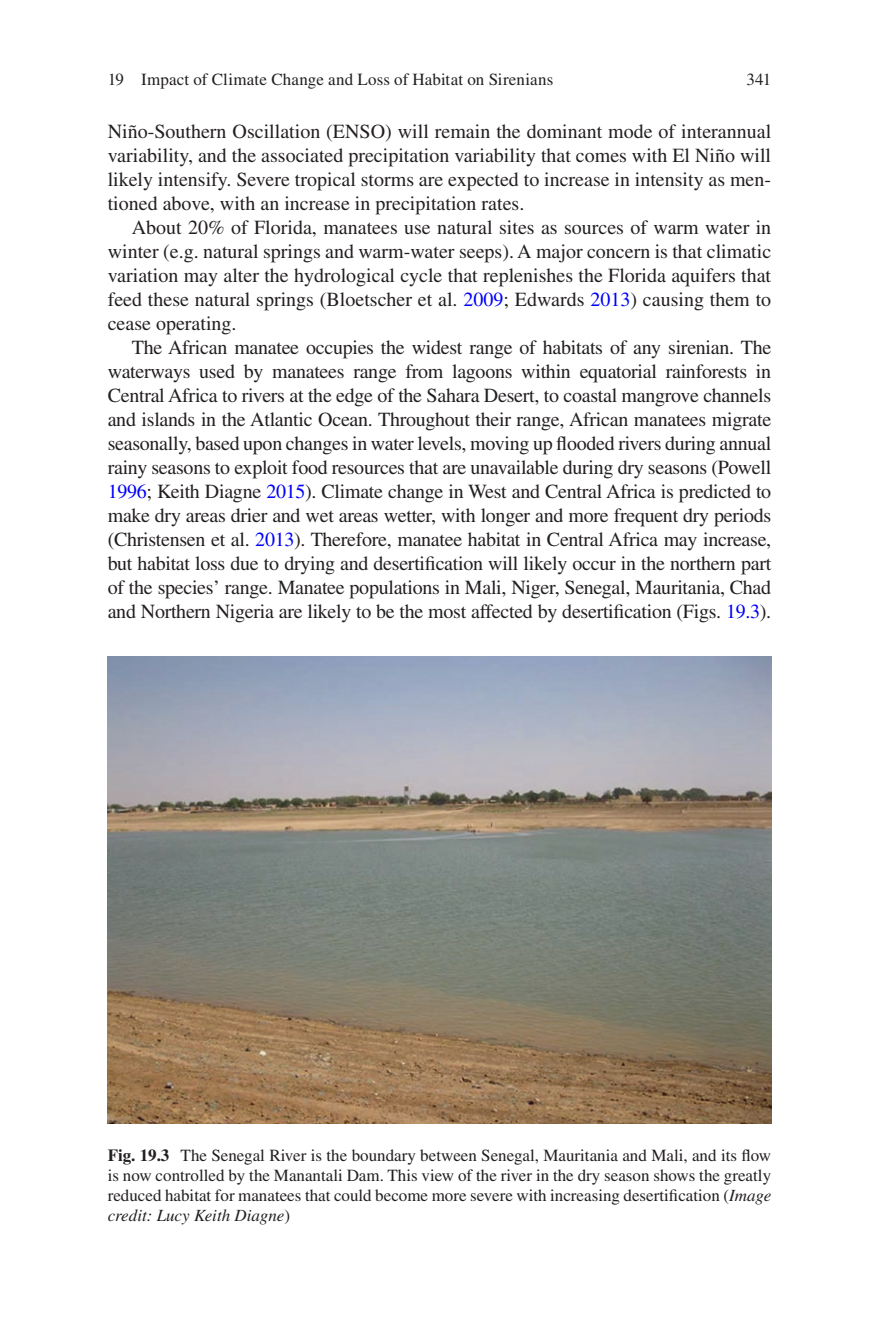
<style>
.page{position:relative;width:879px;height:1333px;background:#fff}
.page>*{position:absolute;margin:0;border:0;box-sizing:border-box;transform-origin:0 0}
.t1{font:20px/24px "Ktbgnb Times LT Std";color:#231f20;text-align:justify}
.t2{font:17px/20px "Ktbgnb Times LT Std";color:#231f20;text-align:justify}
.t3{font:italic 17px "Tpsqqc Times LT Std";color:#231f20}
.s1{color:#0000fa}
.s2{font-family:"Qtrycl Times LT Std";font-weight:700}
.s3{font-family:"Tpsqqc Times LT Std";font-style:italic}
.s4{font-family:"Ktbgnb Times LT Std";font-style:normal}
</style>
<div class="page">
<img style="left:108px;top:656px;width:663px;height:467px">
<p class="t2" style="left:108px;top:69px;width:447px">19 Impact of Climate Change and Loss of Habitat on Sirenians</p>
<p class="t2" style="left:746px;top:69px;width:26px">341</p>
<p class="t1" style="left:108px;top:119px;width:665px">Niño-Southern Oscillation (ENSO) will remain the dominant mode of interannual variability, and the associated precipitation variability that comes with El Niño will likely intensify. Severe tropical storms are expected to increase in intensity as men&shy;tioned above, with an increase in precipitation rates.</p>
<p class="t1" style="left:108px;top:215px;width:665px;text-indent:24px">About 20% of Florida, manatees use natural sites as sources of warm water in winter (e.g. natural springs and warm-water seeps). A major concern is that climatic variation may alter the hydrological cycle that replenishes the Florida aquifers that feed these natural springs (Bloetscher et al. <span class="s1">2009</span>; Edwards <span class="s1">2013</span>) causing them to cease operating.</p>
<p class="t1" style="left:108px;top:335px;width:665px;text-indent:24px">The African manatee occupies the widest range of habitats of any sirenian. The waterways used by manatees range from lagoons within equatorial rainforests in Central Africa to rivers at the edge of the Sahara Desert, to coastal mangrove channels and islands in the Atlantic Ocean. Throughout their range, African manatees migrate seasonally, based upon changes in water levels, moving up flooded rivers during annual rainy seasons to exploit food resources that are unavailable during dry seasons (Powell <span class="s1">1996</span>; Keith Diagne <span class="s1">2015</span>). Climate change in West and Central Africa is predicted to make dry areas drier and wet areas wetter, with longer and more frequent dry periods (Christensen et al. <span class="s1">2013</span>). Therefore, manatee habitat in Central Africa may increase, but habitat loss due to drying and desertification will likely occur in the northern part of the species’ range. Manatee populations in Mali, Niger, Senegal, Mauritania, Chad and Northern Nigeria are likely to be the most affected by desertification (Figs. <span class="s1">19.3</span>).</p>
<p class="t2" style="left:108px;top:1144px;width:665px"><span class="s2">Fig. 19.3</span> The Senegal River is the boundary between Senegal, Mauritania and Mali, and its flow is now controlled by the Manantali Dam. This view of the river in the dry season shows the greatly reduced habitat for manatees that could become more severe with increasing desertification (<span class="s3">Image</span></p>
<p class="t3" style="left:108px;top:1205px;width:184px">credit: Lucy Keith Diagne<span class="s4">)</span></p>
</div>
